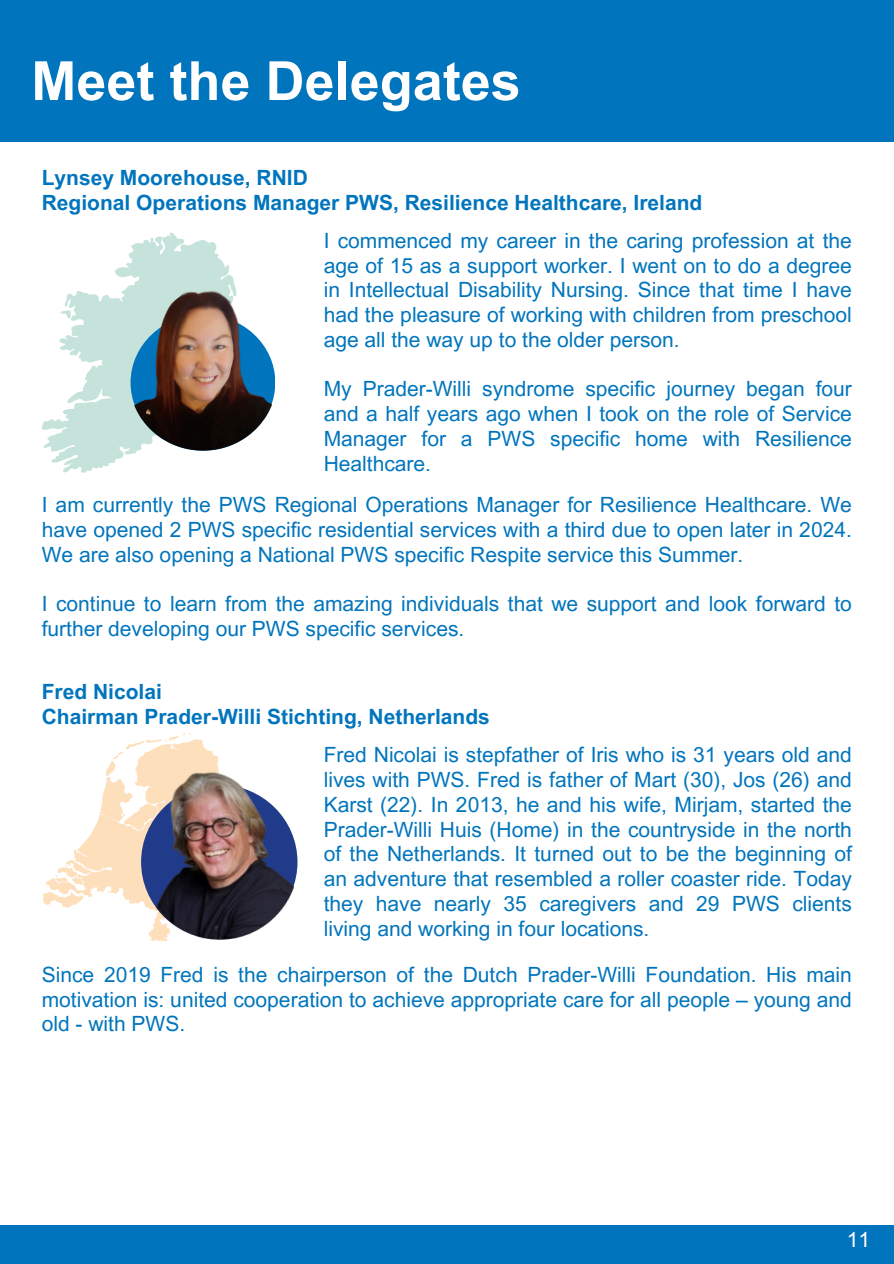
<style>
.page{position:relative;width:894px;height:1264px;background:#fff}
.page>*{position:absolute;margin:0;border:0;box-sizing:border-box;transform-origin:0 0}
.t1{font:700 54px "Arial MT Pro";color:#fff}
.t2{font:21px/24.8px "Arial MT Pro";color:#0075bd;text-align:justify}
.t3{font:700 21px "Arial MT Pro";color:#0075bd}
.t4{font:21px "Arial MT Pro";color:#fff}
</style>
<div class="page">
<div style="left:0;top:0;width:893px;height:141px;background:#0075bd"></div>
<div style="left:0;top:1224px;width:893px;height:39px;background:#0075bd"></div>
<svg style="left:43px;top:233px;width:186px;height:239px;fill:#c5e3da"></svg>
<svg style="left:61px;top:303px;width:10px;height:15px"></svg>
<img style="left:131px;top:270px;width:144px;height:202px">
<svg style="left:43px;top:733px;width:175px;height:175px"></svg>
<img style="left:122px;top:761px;width:176px;height:181px">
<p class="t1" style="left:31px;top:61px;width:491px">Meet the Delegates</p>
<h2 class="t3" style="left:42px;top:170px;width:267px">Lynsey Moorehouse, RNID</h2>
<p class="t3" style="left:42px;top:194px;width:662px">Regional Operations Manager PWS, Resilience Healthcare, Ireland</p>
<p class="t2" style="left:323px;top:231px;width:529px">I commenced my career in the caring profession at the age of 15 as a support worker. I went on to do a degree in Intellectual Disability Nursing. Since that time I have had the pleasure of working with children from preschool age all the way up to the older person.</p>
<p class="t2" style="left:323px;top:379px;width:529px">My Prader-Willi syndrome specific journey began four and a half years ago when I took on the role of Service Manager for a PWS specific home with Resilience Healthcare.</p>
<p class="t2" style="left:42px;top:495px;width:811px">I am currently the PWS Regional Operations Manager for Resilience Healthcare. We have opened 2 PWS specific residential services with a third due to open later in 2024.<br>We are also opening a National PWS specific Respite service this Summer.</p>
<p class="t2" style="left:42px;top:594px;width:811px">I continue to learn from the amazing individuals that we support and look forward to further developing our PWS specific services.</p>
<p class="t3" style="left:42px;top:684px;width:122px">Fred Nicolai</p>
<p class="t3" style="left:42px;top:708px;width:449px">Chairman Prader-Willi Stichting, Netherlands</p>
<p class="t2" style="left:323px;top:745px;width:529px">Fred Nicolai is stepfather of Iris who is 31 years old and lives with PWS. Fred is father of Mart (30), Jos (26) and Karst (22). In 2013, he and his wife, Mirjam, started the Prader-Willi Huis (Home) in the countryside in the north of the Netherlands. It turned out to be the beginning of an adventure that resembled a roller coaster ride. Today they have nearly 35 caregivers and 29 PWS clients living and working in four locations.</p>
<p class="t2" style="left:42px;top:964px;width:811px">Since 2019 Fred is the chairperson of the Dutch Prader-Willi Foundation. His main motivation is: united cooperation to achieve appropriate care for all people – young and old - with PWS.</p>
<p class="t4" style="left:846px;top:1232px;width:25px">11</p>
</div>
